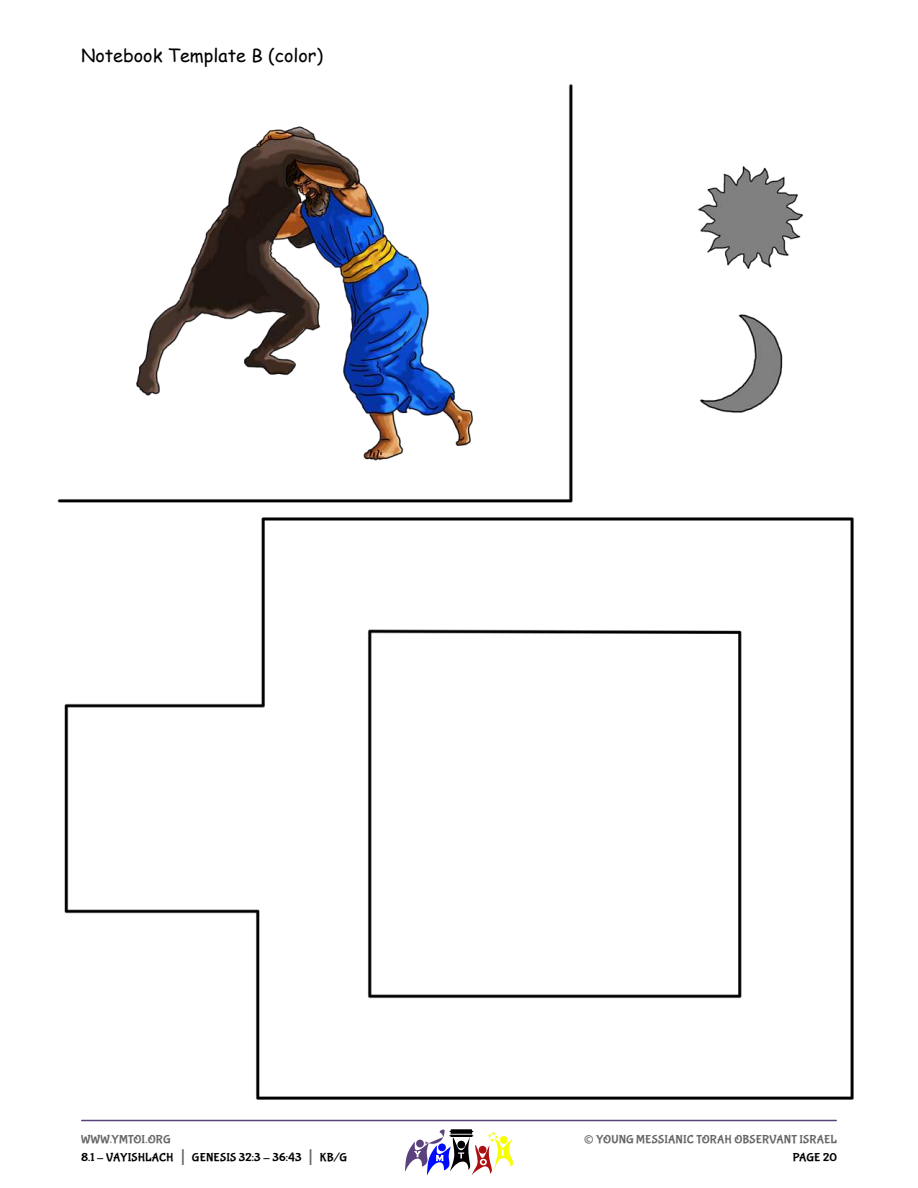
<style>
.page{position:relative;width:918px;height:1188px;background:#fff}
.page>*{position:absolute;margin:0;border:0;box-sizing:border-box;transform-origin:0 0}
.t1{font:27px "Bubblegum Sans";color:#666}
.t2{font:18px "Comic Sans MS";color:#000}
.t3{font:12px/18px "Bubblegum Sans";letter-spacing:.01em;color:#000}
.t4{font:12px "Bubblegum Sans";letter-spacing:.01em;color:#666}
.s1{color:#666}
.s2{font-size:21px;color:#666}
</style>
<div class="page">
<hr style="left:82px;top:1120px;width:754px;height:1px;background:#59417c">
<svg style="left:405px;top:1129px;width:108px;height:46px"></svg>
<img style="left:57px;top:84px;width:797px;height:1016px">
<h2 class="t2" style="left:81px;top:47px;width:244px">Notebook Template B (color)</h2>
<p class="t3" style="left:81px;top:1130px;width:268px"><span class="s1">WWW.YMTOI.ORG<br></span>8.1 - VAYISHLACH <span class="s2">|</span> GENESIS 32:3 - 36:43 <span class="s2">|</span> KB/G</p>
<h1 class="t1" style="left:584px;top:1122px;width:12px">©</h1>
<p class="t4" style="left:596px;top:1132px;width:242px">YOUNG MESSIANIC TORAH OBSERVANT ISRAEL</p>
<p class="t3" style="left:793px;top:1148px;width:46px">PAGE 20</p>
</div>
